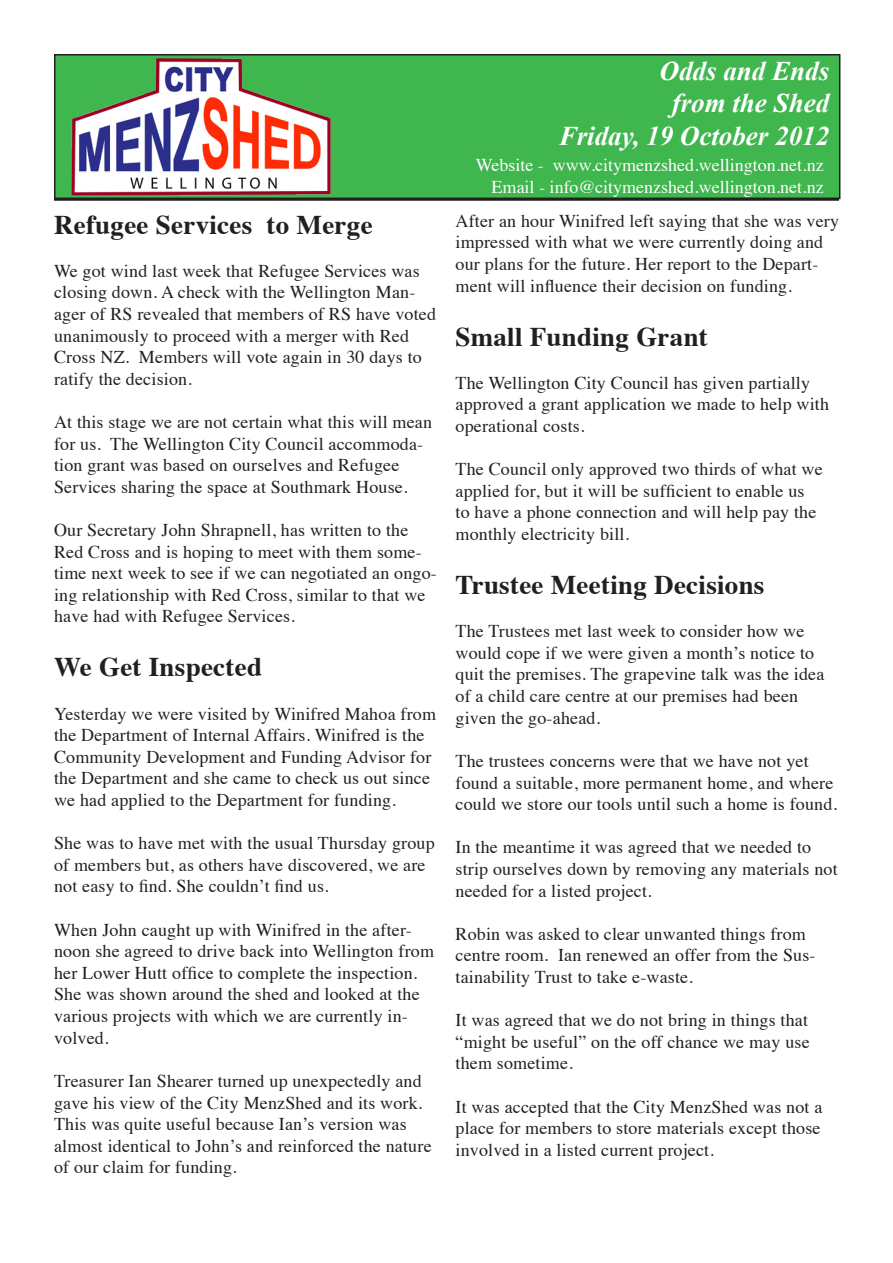
<style>
.page{position:relative;width:893px;height:1263px;background:#fff}
.page>*{position:absolute;margin:0;border:0;box-sizing:border-box;transform-origin:0 0}
.t1{font:700 27px "Times";letter-spacing:.01em;color:#231f20}
.t2{font:italic 700 27px "Times New Roman";color:#fff}
.t3{font:18px/21.6px "Times";letter-spacing:.01em;color:#231f20}
.t4{font:18px "Times";color:#fffefc}
</style>
<div class="page">
<div style="left:55px;top:55px;width:785px;height:143px;background:#40b64f"></div>
<div style="left:54px;top:54px;width:786px;height:145px;border:2px solid #231f20"></div>
<hr style="left:54px;top:198px;width:785px;height:3px;background:#231f20">
<img style="left:70px;top:56px;width:262px;height:140px">
<p class="t1" style="left:54px;top:199px;width:320px">Refugee Services to Merge</p>
<p class="t3" style="left:54px;top:258px;width:384px">We got wind last week that Refugee Services was closing down. A check with the Wellington Man&shy;ager of RS revealed that members of RS have voted unanimously to proceed with a merger with Red Cross NZ. Members will vote again in 30 days to ratify the decision.</p>
<p class="t3" style="left:54px;top:410px;width:380px">At this stage we are not certain what this will mean for us. The Wellington City Council accommoda&shy;tion grant was based on ourselves and Refugee Services sharing the space at Southmark House.</p>
<p class="t3" style="left:54px;top:518px;width:384px">Our Secretary John Shrapnell, has written to the Red Cross and is hoping to meet with them some&shy;time next week to see if we can negotiated an ongo&shy;ing relationship with Red Cross, similar to that we have had with Refugee Services.</p>
<p class="t1" style="left:54px;top:641px;width:210px">We Get Inspected</p>
<p class="t3" style="left:54px;top:701px;width:384px">Yesterday we were visited by Winifred Mahoa from the Department of Internal Affairs. Winifred is the Community Development and Funding Advisor for the Department and she came to check us out since we had applied to the Department for funding.</p>
<p class="t3" style="left:54px;top:831px;width:382px">She was to have met with the usual Thursday group of members but, as others have discovered, we are not easy to find. She couldn’t find us.</p>
<p class="t3" style="left:54px;top:917px;width:381px">When John caught up with Winifred in the after&shy;noon she agreed to drive back into Wellington from her Lower Hutt office to complete the inspection.<br>She was shown around the shed and looked at the various projects with which we are currently in&shy;volved.</p>
<p class="t3" style="left:54px;top:1068px;width:379px">Treasurer Ian Shearer turned up unexpectedly and gave his view of the City MenzShed and its work.<br>This was quite useful because Ian’s version was almost identical to John’s and reinforced the nature of our claim for funding.</p>
<p class="t2" style="left:660px;top:52px;width:171px">Odds and Ends</p>
<p class="t2" style="left:672px;top:84px;width:159px">from the Shed</p>
<p class="t2" style="left:559px;top:117px;width:272px">Friday, 19 October 2012</p>
<p class="t4" style="left:476px;top:148px;width:349px">Website - www.citymenzshed.wellington.net.nz</p>
<p class="t4" style="left:492px;top:170px;width:334px">Email - info@citymenzshed.wellington.net.nz</p>
<p class="t3" style="left:455px;top:208px;width:385px">After an hour Winifred left saying that she was very impressed with what we were currently doing and our plans for the future. Her report to the Depart&shy;ment will influence their decision on funding.</p>
<p class="t1" style="left:455px;top:311px;width:254px">Small Funding Grant</p>
<p class="t3" style="left:455px;top:370px;width:375px">The Wellington City Council has given partially approved a grant application we made to help with operational costs.</p>
<p class="t3" style="left:455px;top:457px;width:369px">The Council only approved two thirds of what we applied for, but it will be sufficient to enable us to have a phone connection and will help pay the monthly electricity bill.</p>
<p class="t1" style="left:455px;top:559px;width:310px">Trustee Meeting Decisions</p>
<p class="t3" style="left:455px;top:619px;width:370px">The Trustees met last week to consider how we would cope if we were given a month’s notice to quit the premises. The grapevine talk was the idea of a child care centre at our premises had been given the go-ahead.</p>
<p class="t3" style="left:455px;top:748px;width:383px">The trustees concerns were that we have not yet found a suitable, more permanent home, and where could we store our tools until such a home is found.</p>
<p class="t3" style="left:455px;top:835px;width:384px">In the meantime it was agreed that we needed to strip ourselves down by removing any materials not needed for a listed project.</p>
<p class="t3" style="left:455px;top:921px;width:361px">Robin was asked to clear unwanted things from centre room. Ian renewed an offer from the Sus&shy;tainability Trust to take e-waste.</p>
<p class="t3" style="left:455px;top:1008px;width:356px;text-align:justify">It was agreed that we do not bring in things that “might be useful” on the off chance we may use them sometime.</p>
<p class="t3" style="left:455px;top:1094px;width:368px;text-align:justify">It was accepted that the City MenzShed was not a place for members to store materials except those involved in a listed current project.</p>
</div>
